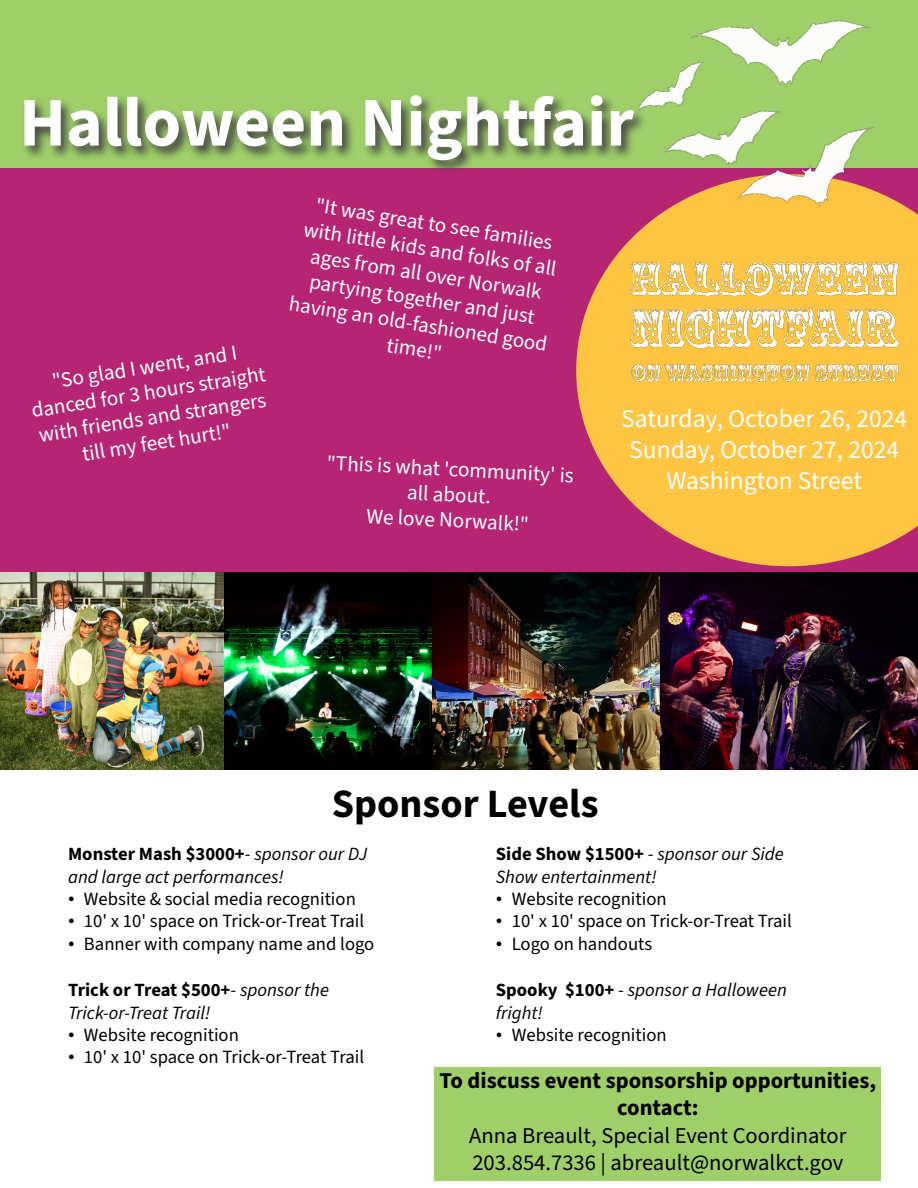
<style>
.page{position:relative;width:918px;height:1188px;background:#fff}
.page>*{position:absolute;margin:0;border:0;box-sizing:border-box;transform-origin:0 0}
.t1{font:700 69.6px "Source Sans 3";color:#fff}
.t2{font:700 40.2px "Source Sans 3";color:#000}
.t3{font:25.5px/30.6px "Source Sans 3";color:#fff;text-align:center}
.t4{font:22.65px/27.2px "Source Sans 3";color:#000}
.t5{font:700 22.65px/27.2px "Source Sans 3";color:#000;text-align:center}
.t6{font:21.3px/25.5px "Source Sans 3";color:#fff;text-align:center}
.t7{font:21.15px/25.3px "Source Sans 3";color:#fff;text-align:center}
.t8{font:18.75px "Source Sans 3";color:#000}
.t9{font:italic 18.75px/22.4px "Source Sans 3";color:#000}
.s1{font-weight:700;font-style:normal}
.s2{font-style:normal}
.s3{font-family:"Times New Roman"}
</style>
<div class="page">
<div style="left:0;top:0;width:918px;height:168px;background:#9ecf68"></div>
<img style="left:0;top:572px;width:918px;height:198px">
<div style="left:0;top:168px;width:918px;height:404px;background:#b62573"></div>
<svg style="left:576px;top:205px;width:342px;height:361px;fill:#fec543"></svg>
<div style="left:435px;top:1067px;width:446px;height:114px;background:#9ecf68"></div>
<img style="left:24px;top:97px;width:602px;height:75px">
<img style="left:592px;top:228px;width:326px;height:155px">
<img style="left:626px;top:20px;width:277px;height:217px">
<h1 class="t1" style="left:19px;top:77px;width:616px">Halloween Nightfair</h1>
<p class="t6" style="left:26px;top:373px;width:238px;rotate:-9deg">"So glad I went, and I danced for 3 hours straight with friends and strangers till my feet hurt!"</p>
<p class="t7" style="left:307px;top:191px;width:263px;rotate:9deg">"It was great to see families with little kids and folks of all ages from all over Norwalk partying together and just having an old-fashioned good time!"</p>
<p class="t6" style="left:328px;top:450px;width:249px;rotate:3deg">"This is what 'community' is all about.<br>We love Norwalk!"</p>
<h3 class="t3" style="left:621px;top:404px;width:287px">Saturday, October 26, 2024<br>Sunday, October 27, 2024<br>Washington Street</h3>
<h2 class="t2" style="left:332px;top:778px;width:268px">Sponsor Levels</h2>
<p class="t9" style="left:68px;top:843px;width:301px"><span class="s1">Monster Mash $3000+</span><span class="s2">-</span> sponsor our DJ and large act performances!</p>
<p class="t8" style="left:68px;top:887px;width:289px"><span class="s3">•</span> Website &amp; social media recognition</p>
<p class="t8" style="left:68px;top:910px;width:298px"><span class="s3">•</span> 10' x 10' space on Trick-or-Treat Trail</p>
<p class="t8" style="left:68px;top:932px;width:308px"><span class="s3">•</span> Banner with company name and logo</p>
<p class="t9" style="left:68px;top:979px;width:262px"><span class="s1">Trick or Treat $500+</span><span class="s2">-</span> sponsor the<br>Trick-or-Treat Trail!</p>
<p class="t8" style="left:68px;top:1023px;width:172px"><span class="s3">•</span> Website recognition</p>
<p class="t8" style="left:68px;top:1045px;width:298px"><span class="s3">•</span> 10' x 10' space on Trick-or-Treat Trail</p>
<p class="t9" style="left:496px;top:843px;width:290px"><span class="s1">Side Show $1500+</span> <span class="s2">-</span> sponsor our Side<br>Show entertainment!</p>
<p class="t8" style="left:496px;top:887px;width:172px"><span class="s3">•</span> Website recognition</p>
<p class="t8" style="left:496px;top:910px;width:298px"><span class="s3">•</span> 10' x 10' space on Trick-or-Treat Trail</p>
<p class="t8" style="left:496px;top:932px;width:158px"><span class="s3">•</span> Logo on handouts</p>
<p class="t9" style="left:496px;top:979px;width:292px"><span class="s1">Spooky $100+</span> <span class="s2">-</span> sponsor a Halloween fright!</p>
<p class="t8" style="left:496px;top:1023px;width:172px"><span class="s3">•</span> Website recognition</p>
<p class="t5" style="left:440px;top:1067px;width:438px">To discuss event sponsorship opportunities, contact:</p>
<p class="t4" style="left:469px;top:1121px;width:379px">Anna Breault, Special Event Coordinator<br>203.854.7336 | abreault@norwalkct.gov</p>
</div>
